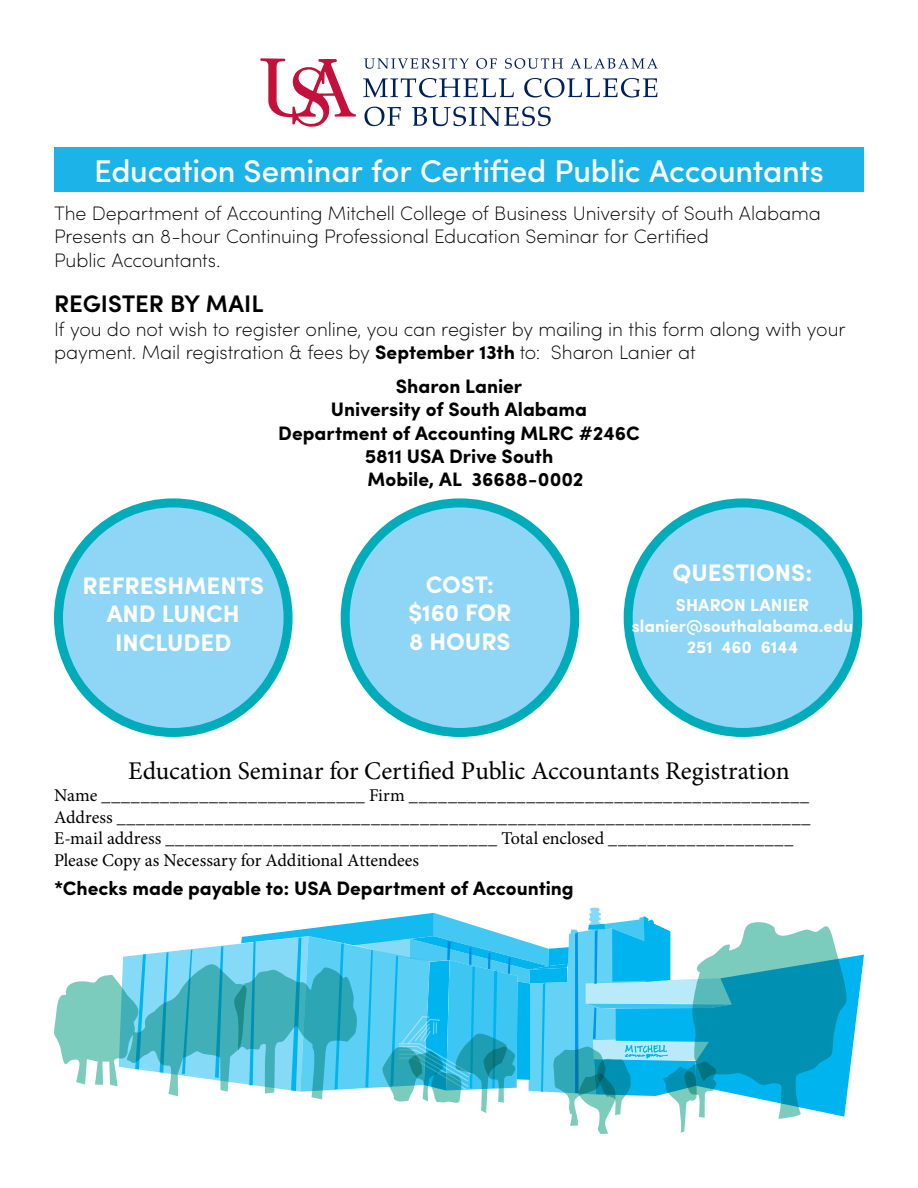
<style>
.page{position:relative;width:918px;height:1188px;background:#fff}
.page>*{position:absolute;margin:0;border:0;box-sizing:border-box;transform-origin:0 0}
.t1{font:500 31.5px "Sofia Pro";letter-spacing:-.005em;color:#fff}
.t2{font:25.5px "Minion Pro";color:#000}
.t3{font:700 24px/28.8px "Sofia Pro";color:#fff;text-align:center}
.t4{font:600 24px "Sofia Pro";color:#000}
.t5{font:200 19.5px/23.4px "Sofia Pro";letter-spacing:-.005em;color:#000}
.t6{font:700 19.5px/23.4px "Sofia Pro";color:#000;text-align:center}
.t7{font:18px/21.6px "Minion Pro";color:#000}
.t8{font:700 17.25px/21.1px "Sofia Pro";color:#fff;text-align:center}
.s1{font-weight:700}
</style>
<div class="page">
<svg style="left:54px;top:907px;width:810px;height:227px"></svg>
<svg style="left:260px;top:58px;width:96px;height:69px"></svg>
<svg style="left:364px;top:58px;width:105px;height:11px"></svg>
<svg style="left:476px;top:58px;width:21px;height:11px"></svg>
<svg style="left:505px;top:58px;width:58px;height:11px"></svg>
<svg style="left:570px;top:58px;width:88px;height:11px"></svg>
<svg style="left:363px;top:78px;width:151px;height:20px"></svg>
<svg style="left:524px;top:78px;width:134px;height:20px"></svg>
<svg style="left:364px;top:107px;width:37px;height:19px"></svg>
<svg style="left:412px;top:107px;width:139px;height:19px"></svg>
<div style="left:54px;top:148px;width:810px;height:41px;background:#1cb3e8"></div>
<div style="left:54px;top:150px;width:810px;height:41px;background:#1cb3e8"></div>
<div style="left:628px;top:503px;width:230px;height:229px;background:#8fd5f6;border-radius:50%"></div>
<div style="left:624px;top:498px;width:238px;height:239px;border:9px solid #00acba;border-radius:50%"></div>
<div style="left:345px;top:503px;width:230px;height:229px;background:#8fd5f6;border-radius:50%"></div>
<div style="left:341px;top:498px;width:238px;height:239px;border:9px solid #00acba;border-radius:50%"></div>
<div style="left:59px;top:503px;width:229px;height:229px;background:#8fd5f6;border-radius:50%"></div>
<div style="left:54px;top:498px;width:239px;height:239px;border:9px solid #00acba;border-radius:50%"></div>
<h1 class="t1" style="left:92px;top:143px;width:735px">Education Seminar for Certified Public Accountants</h1>
<p class="t1" style="left:94px;top:147px;width:731px">Education Seminar for Certifed Public Accountants</p>
<p class="t5" style="left:54px;top:200px;width:768px">The Department of Accounting Mitchell College of Business University of South Alabama<br>Presents an 8-hour Continuing Professional Education Seminar for Certifed<br>Public Accountants.</p>
<h1 class="t4" style="left:54px;top:285px;width:211px">REGISTER BY MAIL</h1>
<p class="t5" style="left:54px;top:316px;width:793px">If you do not wish to register online, you can register by mailing in this form along with your payment. Mail registration &amp; fees by <span class="s1">September 13th</span> to: Sharon Lanier at</p>
<p class="t6" style="left:331px;top:373px;width:258px">Sharon Lanier<br>University of South Alabama</p>
<p class="t6" style="left:365px;top:420px;width:277px;text-align:left;text-indent:-86px">Department of Accounting MLRC #246C<br>5811 USA Drive South<br>Mobile, AL 36688-0002</p>
<p class="t3" style="left:83px;top:569px;width:183px">REFRESHMENTS<br>AND LUNCH<br>INCLUDED</p>
<p class="t3" style="left:408px;top:568px;width:105px">COST: $160 FOR<br>8 HOURS</p>
<p class="t3" style="left:673px;top:557px;width:141px">QUESTIONS:</p>
<p class="t8" style="left:632px;top:593px;width:223px">SHARON LANIER slanier@southalabama.edu<br>251 460 6144</p>
<p class="t2" style="left:128px;top:754px;width:663px">Education Seminar for Certifed Public Accountants Registration</p>
<p class="t7" style="left:54px;top:785px;width:758px">Name ___________________________ Firm _________________________________________ Address _______________________________________________________________________ E-mail address __________________________________ Total enclosed ___________________ Please Copy as Necessary for Additional Attendees</p>
<p class="t6" style="left:54px;top:876px;width:521px">*Checks made payable to: USA Department of Accounting</p>
</div>
